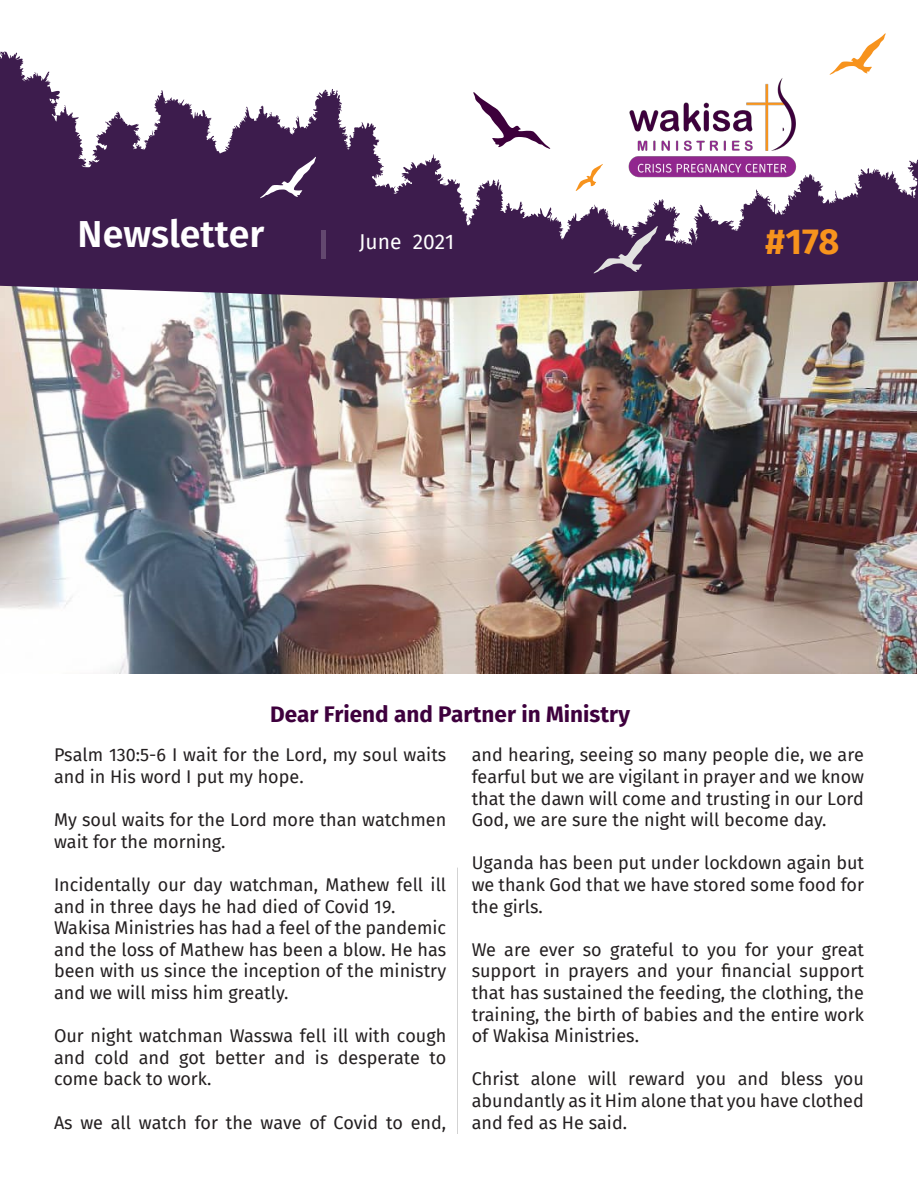
<style>
.page{position:relative;width:918px;height:1188px;background:#fff}
.page>*{position:absolute;margin:0;border:0;box-sizing:border-box;transform-origin:0 0}
.t1{font:600 37.5px "Fira Sans";color:#fff}
.t2{font:700 36px "Fira Sans";color:#f7931d}
.t3{font:700 22.5px "Fira Sans";color:#3e003d}
.t4{font:21px "Fira Sans";color:#fff}
.t5{font:18px/21.6px "Fira Sans";color:#231f20;text-align:justify}
</style>
<div class="page">
<img style="left:0;top:299px;width:916px;height:375px">
<svg style="left:864px;top:33px;width:22px;height:18px"></svg>
<svg style="left:0;top:51px;width:918px;height:248px;fill:#3d1c4d"></svg>
<svg style="left:473px;top:92px;width:78px;height:57px"></svg>
<svg style="left:575px;top:164px;width:28px;height:27px"></svg>
<svg style="left:593px;top:226px;width:65px;height:48px;background:#5f456c"></svg>
<svg style="left:260px;top:157px;width:56px;height:41px"></svg>
<hr style="left:321px;top:230px;width:4px;height:29px;background:#63486f">
<hr style="left:457px;top:868px;width:1px;height:266px;background:#231f20">
<p class="t1" style="left:78px;top:203px;width:188px">Newsletter</p>
<p class="t4" style="left:359px;top:226px;width:97px">June 2021</p>
<p class="t2" style="left:765px;top:212px;width:76px">#178</p>
<p class="t3" style="left:270px;top:695px;width:362px">Dear Friend and Partner in Ministry</p>
<p class="t5" style="left:54px;top:744px;width:394px">Psalm 130:5-6 I wait for the Lord, my soul waits and in His word I put my hope.</p>
<p class="t5" style="left:54px;top:809px;width:394px">My soul waits for the Lord more than watchmen wait for the morning.</p>
<p class="t5" style="left:54px;top:873px;width:394px">Incidentally our day watchman, Mathew fell ill and in three days he had died of Covid 19.</p>
<p class="t5" style="left:54px;top:917px;width:394px">Wakisa Ministries has had a feel of the pandemic and the loss of Mathew has been a blow. He has been with us since the inception of the ministry and we will miss him greatly.</p>
<p class="t5" style="left:54px;top:1025px;width:394px">Our night watchman Wasswa fell ill with cough and cold and got better and is desperate to come back to work.</p>
<p class="t5" style="left:54px;top:1111px;width:394px">As we all watch for the wave of Covid to end,</p>
<p class="t5" style="left:472px;top:744px;width:394px">and hearing, seeing so many people die, we are fearful but we are vigilant in prayer and we know that the dawn will come and trusting in our Lord God, we are sure the night will become day.</p>
<p class="t5" style="left:472px;top:852px;width:394px">Uganda has been put under lockdown again but we thank God that we have stored some food for the girls.</p>
<p class="t5" style="left:472px;top:938px;width:394px">We are ever so grateful to you for your great support in prayers and your financial support that has sustained the feeding, the clothing, the training, the birth of babies and the entire work of Wakisa Ministries.</p>
<p class="t5" style="left:472px;top:1068px;width:394px">Christ alone will reward you and bless you abundantly as it Him alone that you have clothed and fed as He said.</p>
</div>
